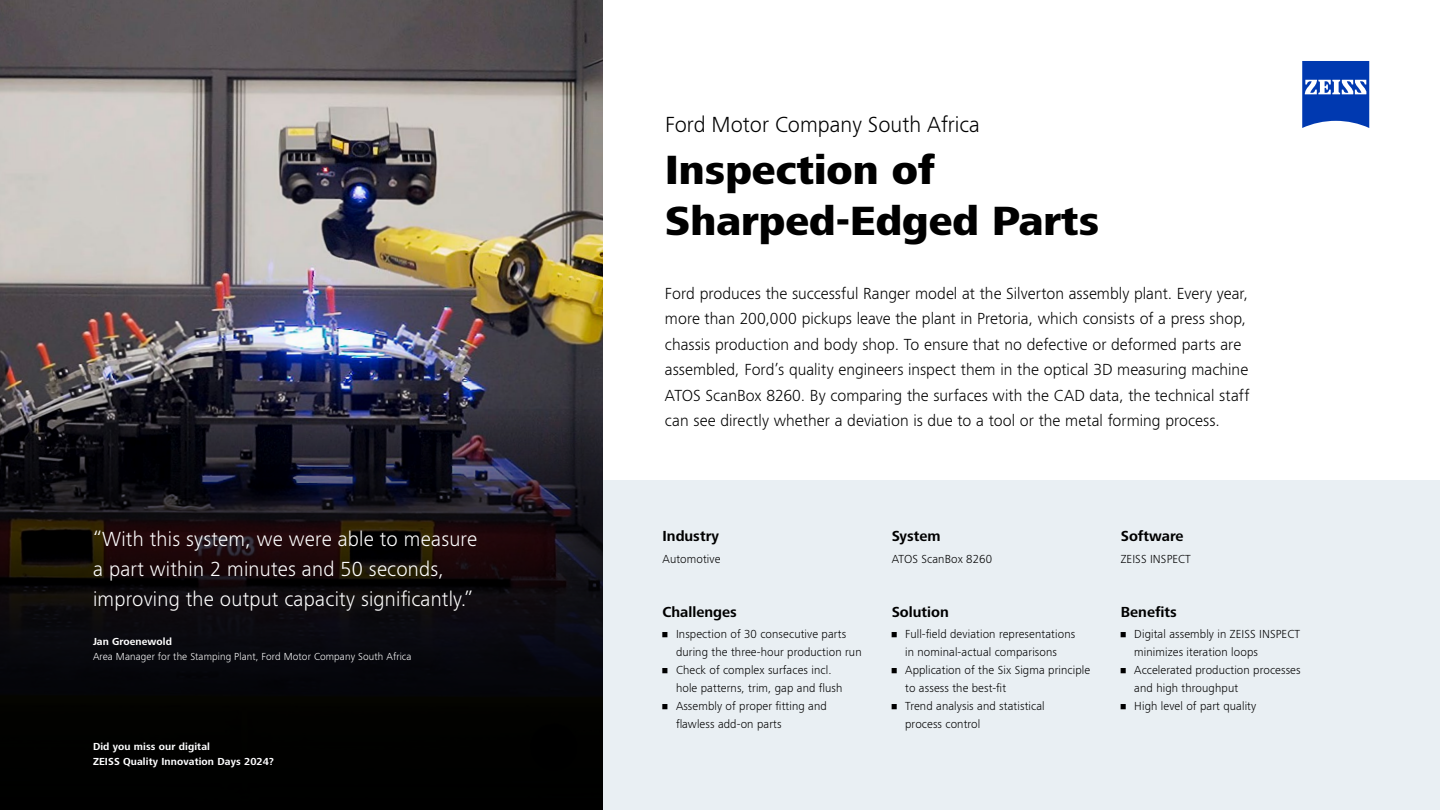
<style>
.page{position:relative;width:1440px;height:810px;background:#fff}
.page>*{position:absolute;margin:0;border:0;box-sizing:border-box;transform-origin:0 0}
.t1{font:800 42px/51px "ZEISS Frutiger Next W1 G";color:#000}
.t2{font:300 22.5px "ZEISS Frutiger Next W1 G";color:#000}
.t3{font:300 21px/30px "ZEISS Frutiger Next W1 G";letter-spacing:.01em;color:#fff}
.t4{font:300 16.5px/25.5px "ZEISS Frutiger Next W1 G";color:#000}
.t5{font:700 15px "ZEISS Frutiger Next W1 G";color:#000}
.t6{font:300 12px/18px "ZEISS Frutiger Next W1 G";letter-spacing:.01em;color:#000}
.t7{font:700 10.5px/15px "ZEISS Frutiger Next W1 G";letter-spacing:.01em;color:#fff}
.t8{font:300 10.5px "ZEISS Frutiger Next W1 G";letter-spacing:.01em;color:#fff}
</style>
<div class="page">
<div style="left:470px;top:481px;width:970px;height:329px;background:#e9eff3"></div>
<img style="left:0;top:0;width:603px;height:381px">
<img style="left:0;top:381px;width:603px;height:429px">
<svg style="left:0;top:405px;width:602px;height:405px;background:#0e0c0f"></svg>
<svg style="left:1302px;top:61px;width:67px;height:67px"></svg>
<h3 class="t3" style="left:93px;top:523px;width:386px">“With this system, we were able to measure a part within 2 minutes and 50 seconds, improving the output capacity significantly.”</h3>
<p class="t7" style="left:93px;top:634px;width:81px">Jan Groenewold</p>
<p class="t8" style="left:93px;top:649px;width:320px">Area Manager for the Stamping Plant, Ford Motor Company South Africa</p>
<p class="t7" style="left:93px;top:739px;width:182px">Did you miss our digital<br>ZEISS Quality Innovation Days 2024?</p>
<h2 class="t2" style="left:665px;top:109px;width:316px">Ford Motor Company South Africa</h2>
<h1 class="t1" style="left:665px;top:143px;width:435px">Inspection of<br>Sharped-Edged Parts</h1>
<p class="t4" style="left:665px;top:280px;width:586px">Ford produces the successful Ranger model at the Silverton assembly plant. Every year, more than 200,000 pickups leave the plant in Pretoria, which consists of a press shop, chassis production and body shop. To ensure that no defective or deformed parts are assembled, Ford’s quality engineers inspect them in the optical 3D measuring machine ATOS ScanBox 8260. By comparing the surfaces with the CAD data, the technical staff can see directly whether a deviation is due to a tool or the metal forming process.</p>
<p class="t5" style="left:662px;top:525px;width:58px">Industry</p>
<p class="t6" style="left:662px;top:549px;width:60px">Automotive</p>
<p class="t5" style="left:662px;top:601px;width:76px">Challenges</p>
<p class="t6" style="left:676px;top:625px;width:187px;text-indent:-14px">• Inspection of 30 consecutive parts during the three-hour production run</p>
<p class="t6" style="left:676px;top:661px;width:168px;text-indent:-14px">• Check of complex surfaces incl. hole patterns, trim, gap and flush</p>
<p class="t6" style="left:676px;top:697px;width:152px;text-indent:-14px">• Assembly of proper fitting and flawless add-on parts</p>
<p class="t5" style="left:892px;top:525px;width:51px">System</p>
<p class="t6" style="left:892px;top:549px;width:102px">ATOS ScanBox 8260</p>
<p class="t5" style="left:892px;top:601px;width:59px">Solution</p>
<p class="t6" style="left:892px;top:625px;width:185px;text-align:center">• Full-field deviation representations in nominal-actual comparisons</p>
<p class="t6" style="left:905px;top:661px;width:187px;text-indent:-14px">• Application of the Six Sigma principle to assess the best-fit</p>
<p class="t6" style="left:905px;top:697px;width:141px;text-indent:-14px">• Trend analysis and statistical process control</p>
<p class="t5" style="left:1121px;top:525px;width:64px">Software</p>
<p class="t6" style="left:1121px;top:549px;width:72px">ZEISS INSPECT</p>
<p class="t5" style="left:1121px;top:601px;width:57px">Benefits</p>
<p class="t6" style="left:1134px;top:625px;width:167px;text-indent:-14px">• Digital assembly in ZEISS INSPECT minimizes iteration loops</p>
<p class="t6" style="left:1134px;top:661px;width:168px;text-indent:-14px">• Accelerated production processes and high throughput</p>
<p class="t6" style="left:1121px;top:697px;width:137px">• High level of part quality</p>
</div>
